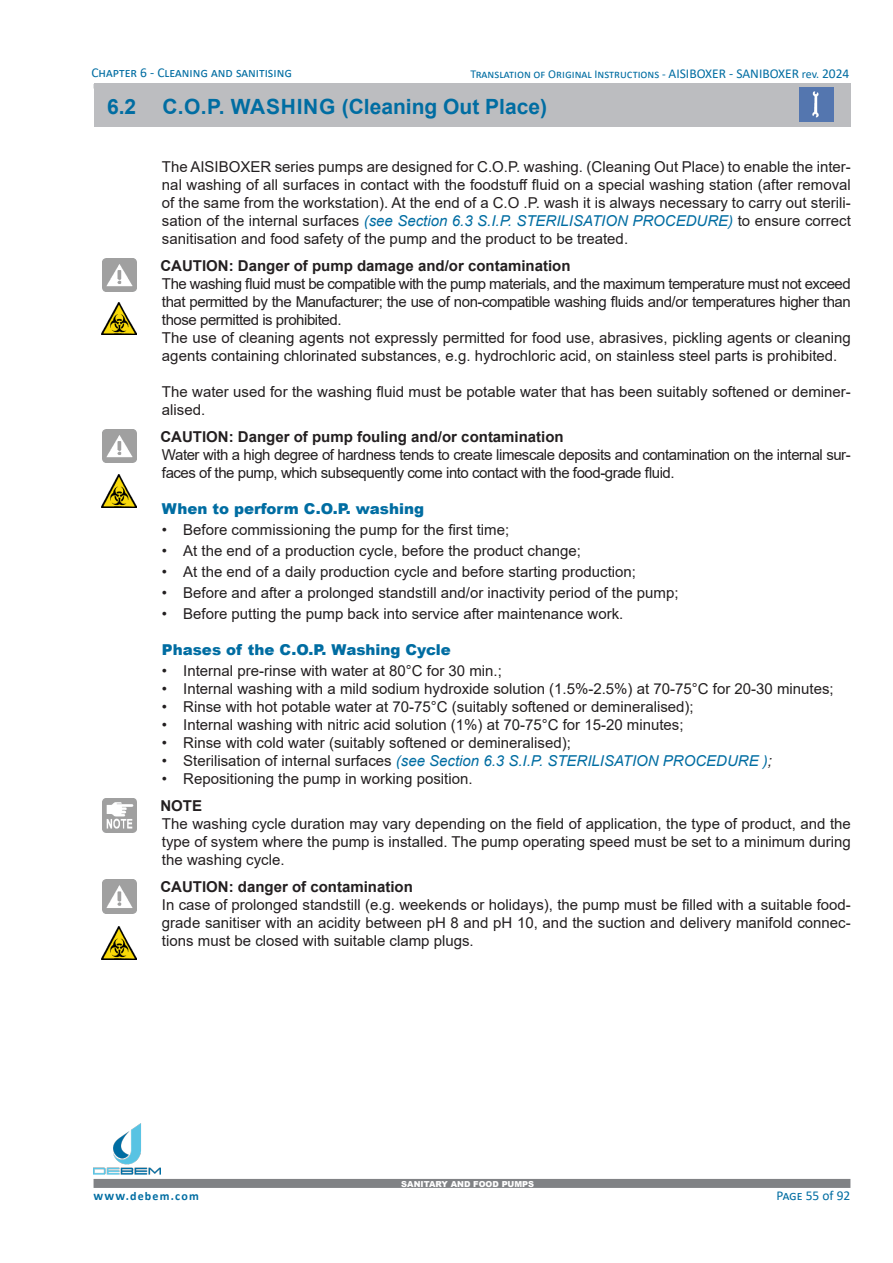
<style>
.page{position:relative;width:893px;height:1263px;background:#fff}
.page>*{position:absolute;margin:0;border:0;box-sizing:border-box;transform-origin:0 0}
.t1{font:700 21px "Arial";color:#006da2}
.t2{font:15px/18px "Arial";color:#231f20;text-align:justify}
.t3{font:15px/18px "Arial";letter-spacing:-.03em;color:#231f20}
._3-Base_GRASS__10_NERO_-_ING{font:700 15px "Arial";color:#231f20}
.t4{font:italic 15px "Arial";color:#006da2}
.t5{font:900 15px "Arial";color:#006da2}
.t6{font:13.5px "Calibri";color:#006da2}
.t7{font:12px "Calibri";color:#006da2}
.t8{font:700 12px "Calibri";letter-spacing:.1em;color:#006da2}
.t9{font:900 8.25px "Arial";color:#fff}
.s1{font-size:13.5px}
.s2{font-style:italic;color:#006da2}
.s3{font-style:normal;color:#231f20}
.s4{color:#231f20}
</style>
<div class="page">
<div style="left:94px;top:1179px;width:756px;height:9px;background:#808285"></div>
<img style="left:93px;top:1124px;width:67px;height:50px">
<div style="left:94px;top:83px;width:756px;height:43px;background:#bcbdc0"></div>
<img style="left:799px;top:87px;width:34px;height:34px">
<img style="left:102px;top:927px;width:35px;height:32px">
<img style="left:102px;top:303px;width:35px;height:32px">
<img style="left:102px;top:475px;width:35px;height:32px">
<img style="left:102px;top:258px;width:34px;height:34px">
<img style="left:102px;top:429px;width:34px;height:34px">
<img style="left:102px;top:798px;width:34px;height:34px">
<img style="left:102px;top:879px;width:34px;height:34px">
<p class="t6" style="left:91px;top:63px;width:202px">Chapter 6 - Cleaning and sanitising</p>
<p class="t7" style="left:470px;top:66px;width:380px">Translation of Original Instructions - <span class="s1">AISIBOXER - SANIBOXER</span> rev. <span class="s1">2024</span></p>
<p class="t1" style="left:107px;top:92px;width:441px">6.2 C.O.P. WASHING (Cleaning Out Place)</p>
<p class="t2" style="left:162px;top:157px;width:690px">The AISIBOXER series pumps are designed for C.O.P. washing. (Cleaning Out Place) to enable the inter&shy;nal washing of all surfaces in contact with the foodstuff fluid on a special washing station (after removal of the same from the workstation). At the end of a C.O .P. wash it is always necessary to carry out sterili&shy;sation of the internal surfaces <span class="s2">(see Section 6.3 S.I.P. STERILISATION PROCEDURE)</span> to ensure correct sanitisation and food safety of the pump and the product to be treated.</p>
<p class="_3-Base_GRASS__10_NERO_-_ING" style="left:160px;top:255px;width:412px">CAUTION: Danger of pump damage and/or contamination</p>
<p class="t2" style="left:162px;top:274px;width:690px">The washing fluid must be compatible with the pump materials, and the maximum temperature must not exceed that permitted by the Manufacturer; the use of non-compatible washing fluids and/or temperatures higher than those permitted is prohibited.</p>
<p class="t2" style="left:162px;top:328px;width:690px">The use of cleaning agents not expressly permitted for food use, abrasives, pickling agents or cleaning agents containing chlorinated substances, e.g. hydrochloric acid, on stainless steel parts is prohibited.</p>
<p class="t2" style="left:162px;top:382px;width:690px">The water used for the washing fluid must be potable water that has been suitably softened or deminer&shy;alised.</p>
<p class="_3-Base_GRASS__10_NERO_-_ING" style="left:160px;top:426px;width:405px">CAUTION: Danger of pump fouling and/or contamination</p>
<p class="t3" style="left:162px;top:445px;width:690px">Water with a high degree of hardness tends to create limescale deposits and contamination on the internal sur&shy;faces of the pump, which subsequently come into contact with the food-grade fluid.</p>
<p class="t5" style="left:162px;top:497px;width:264px">When to perform C.O.P. washing</p>
<p class="t2" style="left:162px;top:520px;width:349px">• Before commissioning the pump for the first time;</p>
<p class="t2" style="left:162px;top:541px;width:421px">• At the end of a production cycle, before the product change;</p>
<p class="t2" style="left:162px;top:562px;width:476px">• At the end of a daily production cycle and before starting production;</p>
<p class="t2" style="left:162px;top:583px;width:518px">• Before and after a prolonged standstill and/or inactivity period of the pump;</p>
<p class="t2" style="left:162px;top:604px;width:463px">• Before putting the pump back into service after maintenance work.</p>
<p class="t5" style="left:162px;top:638px;width:290px">Phases of the C.O.P. Washing Cycle</p>
<p class="t2" style="left:162px;top:661px;width:341px">• Internal pre-rinse with water at 80°C for 30 min.;</p>
<p class="t2" style="left:162px;top:679px;width:673px">• Internal washing with a mild sodium hydroxide solution (1.5%-2.5%) at 70-75°C for 20-30 minutes;</p>
<p class="t2" style="left:162px;top:697px;width:533px">• Rinse with hot potable water at 70-75°C (suitably softened or demineralised);</p>
<p class="t2" style="left:162px;top:715px;width:523px">• Internal washing with nitric acid solution (1%) at 70-75°C for 15-20 minutes;</p>
<p class="t2" style="left:162px;top:733px;width:410px">• Rinse with cold water (suitably softened or demineralised);</p>
<p class="t4" style="left:162px;top:751px;width:612px"><span class="s3">• Sterilisation of internal surfaces</span> (see Section 6.3 S.I.P. STERILISATION PROCEDURE )<span class="s4">;</span></p>
<p class="t2" style="left:162px;top:769px;width:312px">• Repositioning the pump in working position.</p>
<p class="_3-Base_GRASS__10_NERO_-_ING" style="left:160px;top:795px;width:43px">NOTE</p>
<p class="t2" style="left:162px;top:814px;width:690px">The washing cycle duration may vary depending on the field of application, the type of product, and the type of system where the pump is installed. The pump operating speed must be set to a minimum during the washing cycle.</p>
<p class="_3-Base_GRASS__10_NERO_-_ING" style="left:160px;top:876px;width:254px">CAUTION: danger of contamination</p>
<p class="t2" style="left:162px;top:895px;width:690px">In case of prolonged standstill (e.g. weekends or holidays), the pump must be filled with a suitable food&shy;grade sanitiser with an acidity between pH 8 and pH 10, and the suction and delivery manifold connec&shy;tions must be closed with suitable clamp plugs.</p>
<p class="t8" style="left:94px;top:1187px;width:107px">www.debem.com</p>
<p class="t9" style="left:401px;top:1178px;width:134px">SANITARY AND FOOD PUMPS</p>
<p class="t6" style="left:776px;top:1186px;width:76px">Page 55 of 92</p>
</div>
